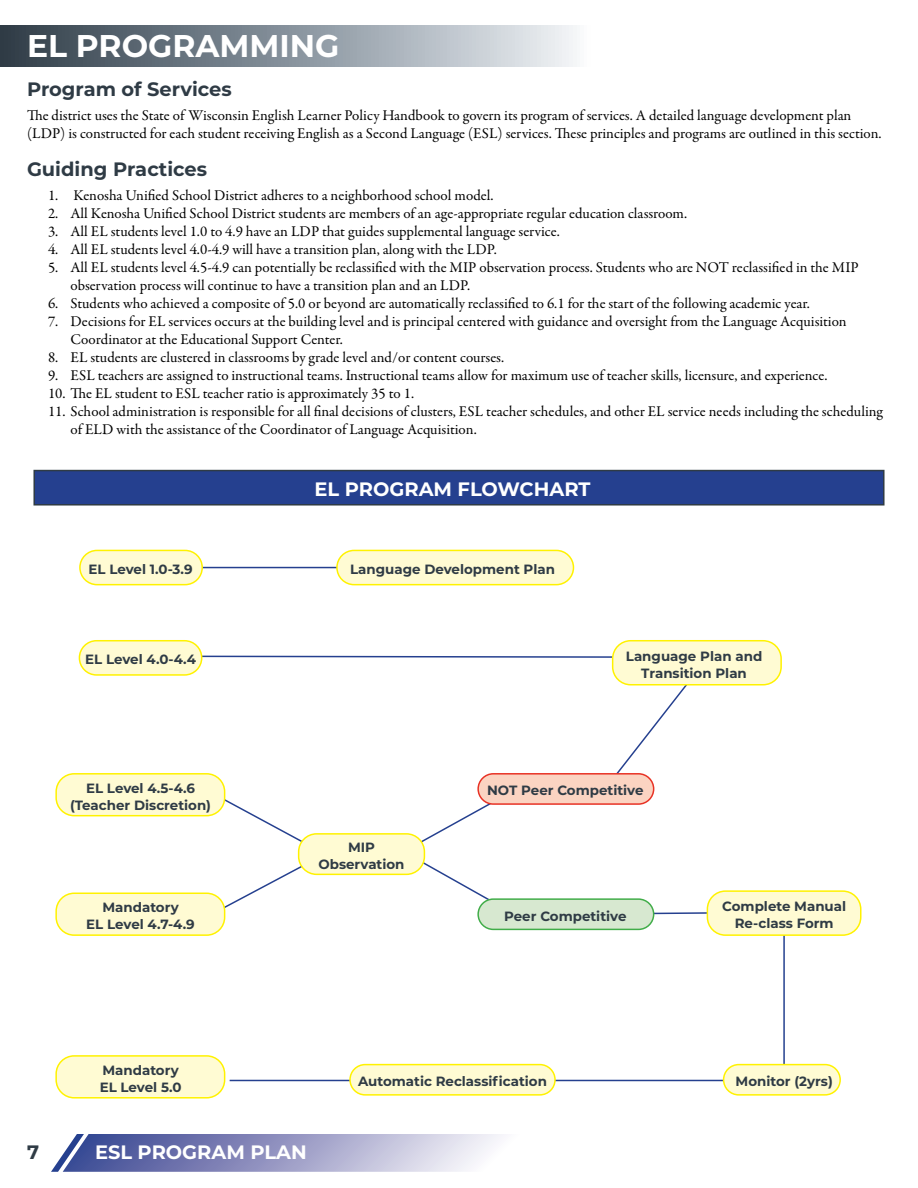
<style>
.page{position:relative;width:918px;height:1188px;background:#fff}
.page>*{position:absolute;margin:0;border:0;box-sizing:border-box;transform-origin:0 0}
.t1{font:700 31.35px "Montserrat";color:#fff}
.t2{font:700 19.35px "Montserrat";color:#2f3b45}
.t3{font:700 19.35px "Montserrat";color:#fff}
.t4{font:15px/18px "Garamond Premr Pro";color:#000}
.t5{font:700 13.35px/17.2px "Montserrat";color:#2f3b45;text-align:center}
</style>
<div class="page">
<svg style="left:51px;top:1134px;width:449px;height:38px;background:#9da0c7"></svg>
<svg style="left:0;top:26px;width:577px;height:40px;background:#8a949d"></svg>
<hr style="left:194px;top:567px;width:190px;height:1px;background:#25408f">
<hr style="left:783px;top:920px;width:2px;height:151px;background:#25408f">
<hr style="left:230px;top:1080px;width:570px;height:1px;background:#25408f">
<div style="left:80px;top:550px;width:122px;height:35px;background:#fffbd3;border-radius:17px"></div>
<div style="left:79px;top:550px;width:124px;height:35px;border:2px solid #fff200;border-radius:17px"></div>
<div style="left:79px;top:641px;width:123px;height:34px;background:#fffbd3;border-radius:17px"></div>
<div style="left:79px;top:640px;width:123px;height:36px;border:2px solid #fff200;border-radius:17px"></div>
<div style="left:56px;top:1056px;width:169px;height:42px;background:#fffbd3;border-radius:18px"></div>
<div style="left:55px;top:1055px;width:170px;height:44px;border:2px solid #fff200;border-radius:18px"></div>
<div style="left:337px;top:550px;width:236px;height:35px;background:#fffbd3;border-radius:17px"></div>
<div style="left:336px;top:550px;width:238px;height:35px;border:2px solid #fff200;border-radius:17px"></div>
<div style="left:613px;top:641px;width:168px;height:44px;background:#fffbd3;border-radius:18px"></div>
<div style="left:612px;top:640px;width:170px;height:46px;border:2px solid #fff200;border-radius:18px"></div>
<div style="left:707px;top:891px;width:154px;height:44px;background:#fffbd3;border-radius:18px"></div>
<div style="left:707px;top:890px;width:155px;height:46px;border:2px solid #fff200;border-radius:18px"></div>
<div style="left:724px;top:1065px;width:116px;height:30px;background:#fffbd3;border-radius:15px"></div>
<div style="left:723px;top:1064px;width:118px;height:32px;border:2px solid #fff200;border-radius:15px"></div>
<div style="left:350px;top:1065px;width:205px;height:30px;background:#fffbd3;border-radius:15px"></div>
<div style="left:349px;top:1064px;width:207px;height:32px;border:2px solid #fff200;border-radius:15px"></div>
<div style="left:33px;top:470px;width:852px;height:36px;background:#25408f;border:2px solid #2f3b45"></div>
<svg style="left:193px;top:646px;width:594px;height:270px"></svg>
<div style="left:56px;top:774px;width:169px;height:42px;background:#fffbd3;border-radius:18px"></div>
<div style="left:55px;top:773px;width:170px;height:43px;border:2px solid #fff200;border-radius:18px"></div>
<div style="left:56px;top:893px;width:169px;height:42px;background:#fffbd3;border-radius:18px"></div>
<div style="left:55px;top:893px;width:170px;height:43px;border:2px solid #fff200;border-radius:18px"></div>
<div style="left:299px;top:834px;width:125px;height:40px;background:#fffbd3;border-radius:18px"></div>
<div style="left:298px;top:833px;width:127px;height:42px;border:2px solid #fff200;border-radius:18px"></div>
<div style="left:478px;top:774px;width:176px;height:30px;background:#fbd4c2;border-radius:15px"></div>
<div style="left:477px;top:773px;width:177px;height:32px;border:2px solid #e83225;border-radius:15px"></div>
<div style="left:478px;top:899px;width:176px;height:30px;background:#d7e8d0;border-radius:15px"></div>
<div style="left:477px;top:898px;width:177px;height:32px;border:2px solid #41ad49;border-radius:15px"></div>
<h1 class="t1" style="left:27px;top:24px;width:314px">EL PROGRAMMING</h1>
<p class="t2" style="left:27px;top:75px;width:206px">Program of Services</p>
<p class="t4" style="left:27px;top:106px;width:856px">The district uses the State of Wisconsin English Learner Policy Handbook to govern its program of services. A detailed language development plan (LDP) is constructed for each student receiving English as a Second Language (ESL) services. These principles and programs are outlined in this section.</p>
<p class="t2" style="left:27px;top:155px;width:182px">Guiding Practices</p>
<p class="t4" style="left:48px;top:187px;width:447px">1. Kenosha Unified School District adheres to a neighborhood school model.</p>
<p class="t4" style="left:48px;top:205px;width:641px">2. All Kenosha Unified School District students are members of an age-appropriate regular education classroom.</p>
<p class="t4" style="left:48px;top:223px;width:513px">3. All EL students level 1.0 to 4.9 have an LDP that guides supplemental language service.</p>
<p class="t4" style="left:48px;top:241px;width:450px">4. All EL students level 4.0-4.9 will have a transition plan, along with the LDP.</p>
<p class="t4" style="left:70px;top:259px;width:790px;text-indent:-22px">5. All EL students level 4.5-4.9 can potentially be reclassified with the MIP observation process. Students who are NOT reclassified in the MIP observation process will continue to have a transition plan and an LDP.</p>
<p class="t4" style="left:48px;top:295px;width:764px">6. Students who achieved a composite of 5.0 or beyond are automatically reclassified to 6.1 for the start of the following academic year.</p>
<p class="t4" style="left:70px;top:313px;width:778px;text-indent:-22px">7. Decisions for EL services occurs at the building level and is principal centered with guidance and oversight from the Language Acquisition<br>Coordinator at the Educational Support Center.</p>
<p class="t4" style="left:48px;top:349px;width:458px">8. EL students are clustered in classrooms by grade level and/or content courses.</p>
<p class="t4" style="left:48px;top:367px;width:781px">9. ESL teachers are assigned to instructional teams. Instructional teams allow for maximum use of teacher skills, licensure, and experience.</p>
<p class="t4" style="left:48px;top:385px;width:368px">10. The EL student to ESL teacher ratio is approximately 35 to 1.</p>
<p class="t4" style="left:70px;top:403px;width:814px;text-indent:-22px">11. School administration is responsible for all final decisions of clusters, ESL teacher schedules, and other EL service needs including the scheduling of ELD with the assistance of the Coordinator of Language Acquisition.</p>
<p class="t3" style="left:315px;top:475px;width:277px">EL PROGRAM FLOWCHART</p>
<p class="t5" style="left:89px;top:560px;width:106px">EL Level 1.0-3.9</p>
<p class="t5" style="left:350px;top:560px;width:207px">Language Development Plan</p>
<p class="t5" style="left:85px;top:650px;width:112px">EL Level 4.0-4.4</p>
<p class="t5" style="left:626px;top:647px;width:138px">Language Plan and<br>Transition Plan</p>
<p class="t5" style="left:70px;top:779px;width:143px">EL Level 4.5-4.6 (Teacher Discretion)</p>
<p class="t5" style="left:487px;top:781px;width:158px">NOT Peer Competitive</p>
<p class="t5" style="left:318px;top:838px;width:88px">MIP<br>Observation</p>
<p class="t5" style="left:86px;top:898px;width:110px">Mandatory<br>EL Level 4.7-4.9</p>
<p class="t5" style="left:504px;top:907px;width:124px">Peer Competitive</p>
<p class="t5" style="left:722px;top:897px;width:125px">Complete Manual<br>Re-class Form</p>
<p class="t5" style="left:100px;top:1061px;width:83px;text-align:left">Mandatory<br>EL Level 5.0</p>
<p class="t2" style="left:27px;top:1138px;width:14px">7</p>
<p class="t3" style="left:95px;top:1138px;width:213px">ESL PROGRAM PLAN</p>
<p class="t5" style="left:358px;top:1072px;width:190px">Automatic Reclassification</p>
<p class="t5" style="left:736px;top:1072px;width:99px">Monitor (2yrs)</p>
</div>
